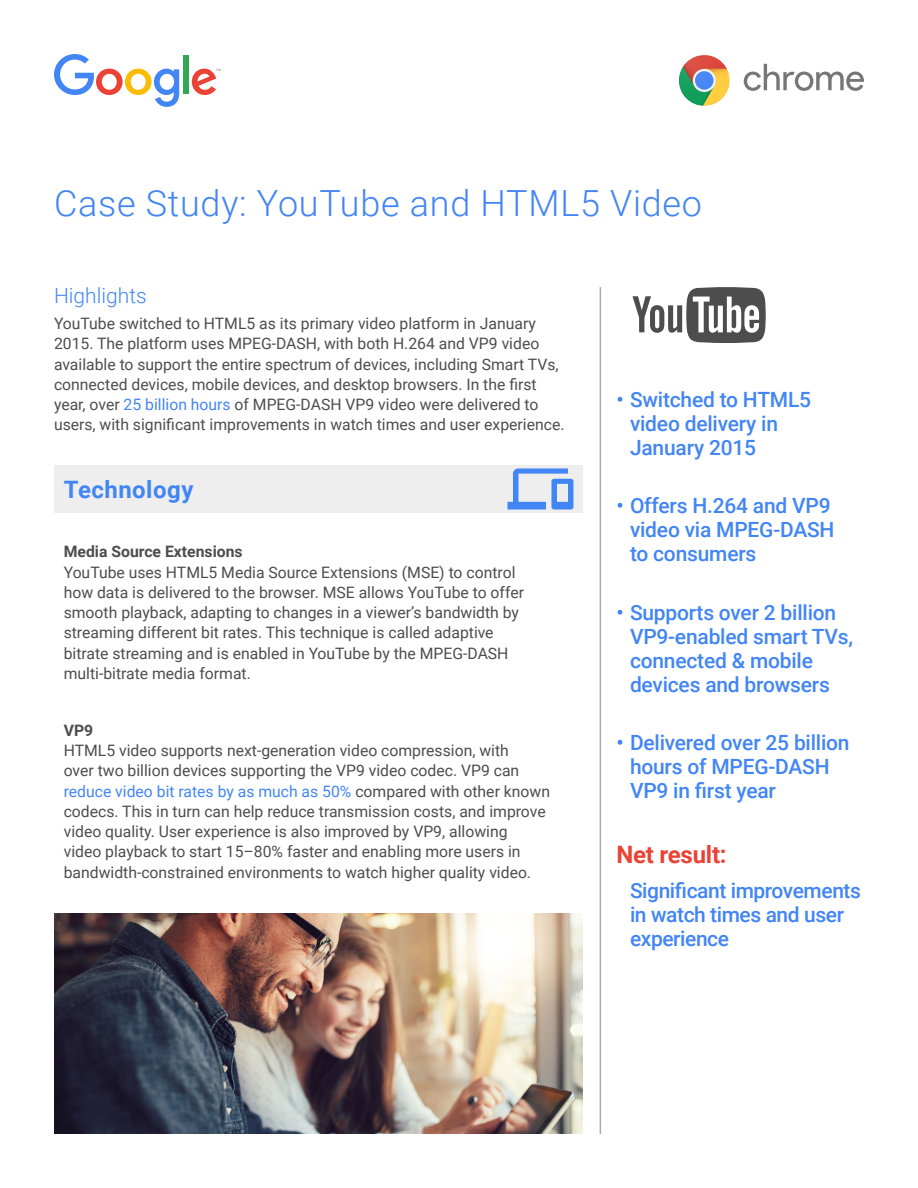
<style>
.page{position:relative;width:918px;height:1188px;background:#fff}
.page>*{position:absolute;margin:0;border:0;box-sizing:border-box;transform-origin:0 0}
.t1{font:300 36px "Roboto";letter-spacing:.02em;color:#4285f5}
.t2{font:700 24px "Roboto";letter-spacing:-.01em;color:#eb4236}
.t3{font:700 24px "Roboto";letter-spacing:.02em;color:#4285f5}
.t4{font:500 21px/24px "Roboto";letter-spacing:-.01em;color:#4285f5}
.t5{font:300 21px "Roboto";color:#4285f5}
.t6{font:15.75px/20.2px "Roboto";color:#4d4d4d}
.t7{font:700 15.75px "Roboto";color:#4d4d4d}
.s1{color:#4285f5}
</style>
<div class="page">
<div style="left:54px;top:465px;width:529px;height:48px;background:#eee"></div>
<svg style="left:54px;top:54px;width:125px;height:53px"></svg>
<div style="left:183px;top:56px;width:6px;height:38px;background:#33a854"></div>
<svg style="left:192px;top:69px;width:28px;height:26px"></svg>
<svg style="left:679px;top:55px;width:50px;height:51px"></svg>
<svg style="left:679px;top:55px;width:51px;height:51px;background:#9f986e"></svg>
<svg style="left:744px;top:64px;width:120px;height:27px"></svg>
<hr style="left:600px;top:287px;width:1px;height:847px;background:#aaa">
<img style="left:54px;top:914px;width:529px;height:220px">
<svg style="left:507px;top:468px;width:66px;height:42px"></svg>
<svg style="left:632px;top:287px;width:134px;height:56px"></svg>
<h1 class="t1" style="left:54px;top:178px;width:650px">Case Study: YouTube and HTML5 Video</h1>
<h3 class="t5" style="left:54px;top:281px;width:94px">Highlights</h3>
<p class="t6" style="left:54px;top:313px;width:512px">YouTube switched to HTML5 as its primary video platform in January 2015. The platform uses MPEG-DASH, with both H.264 and VP9 video available to support the entire spectrum of devices, including Smart TVs, connected devices, mobile devices, and desktop browsers. In the first year, over <span class="s1">25 billion hours</span> of MPEG-DASH VP9 video were delivered to users, with significant improvements in watch times and user experience.</p>
<h2 class="t3" style="left:64px;top:473px;width:131px">Technology</h2>
<p class="t7" style="left:64px;top:541px;width:181px">Media Source Extensions</p>
<p class="t6" style="left:64px;top:561px;width:462px">YouTube uses HTML5 Media Source Extensions (MSE) to control how data is delivered to the browser. MSE allows YouTube to offer smooth playback, adapting to changes in a viewer’s bandwidth by streaming different bit rates. This technique is called adaptive bitrate streaming and is enabled in YouTube by the MPEG-DASH multi-bitrate media format.</p>
<p class="t7" style="left:64px;top:719px;width:31px">VP9</p>
<p class="t6" style="left:64px;top:740px;width:488px">HTML5 video supports next-generation video compression, with<br>over two billion devices supporting the VP9 video codec. VP9 can <span class="s1">reduce video bit rates by as much as 50%</span> compared with other known codecs. This in turn can help reduce transmission costs, and improve video quality. User experience is also improved by VP9, allowing<br>video playback to start 15–80% faster and enabling more users in bandwidth-constrained environments to watch higher quality video.</p>
<h3 class="t4" style="left:630px;top:386px;width:183px;text-indent:-14px">• Switched to HTML5 video delivery in<br>January 2015</h3>
<h3 class="t4" style="left:630px;top:493px;width:206px;text-indent:-14px">• Offers H.264 and VP9 video via MPEG-DASH to consumers</h3>
<h3 class="t4" style="left:630px;top:599px;width:225px;text-indent:-14px">• Supports over 2 billion<br>VP9-enabled smart TVs, connected &amp; mobile devices and browsers</h3>
<h3 class="t4" style="left:630px;top:730px;width:221px;text-indent:-14px">• Delivered over 25 billion hours of MPEG-DASH<br>VP9 in first year</h3>
<h2 class="t2" style="left:616px;top:838px;width:112px">Net result:</h2>
<h3 class="t4" style="left:630px;top:878px;width:233px">Significant improvements in watch times and user experience</h3>
</div>
